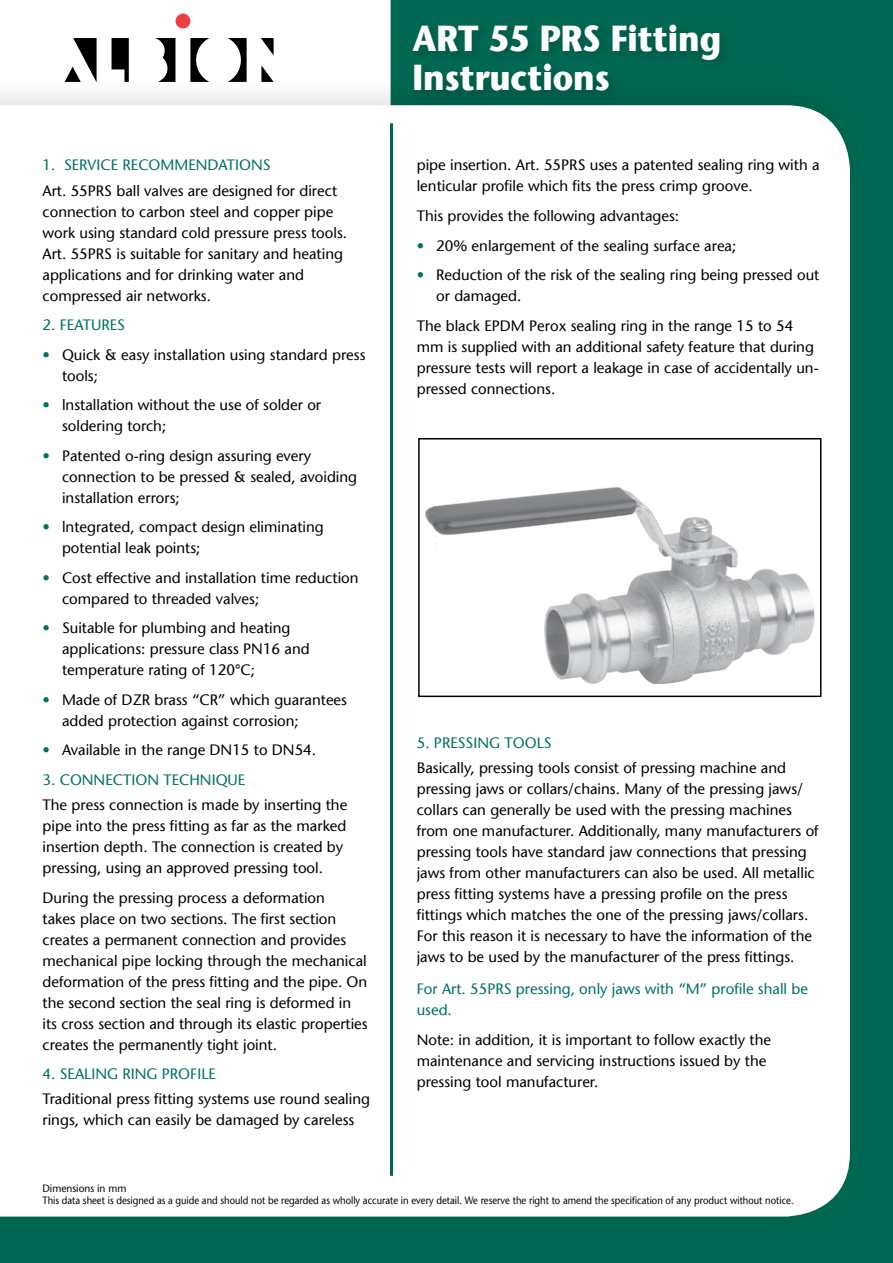
<style>
.page{position:relative;width:893px;height:1263px;background:#006852}
.page>*{position:absolute;margin:0;border:0;box-sizing:border-box;transform-origin:0 0}
.t1{font:700 36px/39px "Stone Sans LT";color:#fff;scale:.9 1}
.t2{font:15px/21px "Stone Sans LT";color:#000}
.t3{font:15px/21px "Stone Sans LT";color:#007161}
.t4{font:10.5px/12.6px "Stone Sans LT";color:#000;scale:.96 1}
.s1{color:#007161}
</style>
<div class="page">
<div style="left:0;top:0;width:391px;height:75px;background:#fff"></div>
<div style="left:0;top:75px;width:863px;height:1158px;background:#000;opacity:.1"></div>
<div style="left:0;top:105px;width:850px;height:1111px;background:#fff"></div>
<svg style="left:65px;top:38px;width:32px;height:44px"></svg>
<svg style="left:112px;top:38px;width:17px;height:44px"></svg>
<svg style="left:155px;top:38px;width:20px;height:44px"></svg>
<svg style="left:190px;top:38px;width:20px;height:44px"></svg>
<svg style="left:227px;top:38px;width:20px;height:44px"></svg>
<svg style="left:261px;top:65px;width:13px;height:17px"></svg>
<svg style="left:261px;top:38px;width:13px;height:18px"></svg>
<div style="left:176px;top:14px;width:14px;height:14px;background:#ef3e42;border-radius:50%"></div>
<hr style="left:390px;top:123px;width:3px;height:1053px;background:#006852">
<img style="left:425px;top:459px;width:390px;height:225px">
<div style="left:418px;top:438px;width:403px;height:259px;border:2px solid #000"></div>
<div style="left:409px;top:20px;width:323px;height:83px;background:#00634e"></div>
<p class="t3" style="left:43px;top:155px;width:230px">1. SERVICE RECOMMENDATIONS</p>
<p class="t2" style="left:43px;top:180px;width:306px">Art. 55PRS ball valves are designed for direct connection to carbon steel and copper pipe work using standard cold pressure press tools.<br>Art. 55PRS is suitable for sanitary and heating applications and for drinking water and compressed air networks.</p>
<p class="t3" style="left:43px;top:315px;width:84px">2. FEATURES</p>
<p class="t2" style="left:62px;top:344px;width:305px;text-indent:-19px"><span class="s1">•</span> Quick &amp; easy installation using standard press tools;</p>
<p class="t2" style="left:62px;top:395px;width:261px;text-indent:-19px"><span class="s1">•</span> lnstallation without the use of solder or soldering torch;</p>
<p class="t2" style="left:62px;top:445px;width:297px;text-indent:-19px"><span class="s1">•</span> Patented o-ring design assuring every connection to be pressed &amp; sealed, avoiding installation errors;</p>
<p class="t2" style="left:62px;top:517px;width:263px;text-indent:-19px"><span class="s1">•</span> lntegrated, compact design eliminating potential leak points;</p>
<p class="t2" style="left:62px;top:567px;width:298px;text-indent:-19px"><span class="s1">•</span> Cost effective and installation time reduction compared to threaded valves;</p>
<p class="t2" style="left:62px;top:618px;width:249px;text-indent:-19px"><span class="s1">•</span> Suitable for plumbing and heating applications: pressure class PN16 and temperature rating of 120°C;</p>
<p class="t2" style="left:62px;top:689px;width:287px;text-indent:-19px"><span class="s1">•</span> Made of DZR brass “CR” which guarantees added protection against corrosion;</p>
<p class="t2" style="left:43px;top:740px;width:275px"><span class="s1">•</span> Available in the range DN15 to DN54.</p>
<p class="t3" style="left:43px;top:769px;width:204px">3. CONNECTION TECHNIQUE</p>
<p class="t2" style="left:43px;top:794px;width:306px">The press connection is made by inserting the pipe into the press fitting as far as the marked insertion depth. The connection is created by pressing, using an approved pressing tool.</p>
<p class="t2" style="left:43px;top:887px;width:327px">During the pressing process a deformation<br>takes place on two sections. The first section creates a permanent connection and provides mechanical pipe locking through the mechanical deformation of the press fitting and the pipe. On the second section the seal ring is deformed in its cross section and through its elastic properties creates the permanently tight joint.</p>
<p class="t3" style="left:43px;top:1063px;width:175px">4. SEALING RING PROFILE</p>
<p class="t2" style="left:43px;top:1089px;width:329px">Traditional press fitting systems use round sealing rings, which can easily be damaged by careless</p>
<h1 class="t1" style="left:412px;top:19px;width:345px">ART 55 PRS Fitting<br>Instructions</h1>
<p class="t2" style="left:417px;top:155px;width:404px">pipe insertion. Art. 55PRS uses a patented sealing ring with a lenticular profile which fits the press crimp groove.</p>
<p class="t2" style="left:417px;top:205px;width:264px">This provides the following advantages:</p>
<p class="t2" style="left:417px;top:235px;width:321px"><span class="s1">•</span> 20% enlargement of the sealing surface area;</p>
<p class="t2" style="left:436px;top:264px;width:385px;text-indent:-20px"><span class="s1">•</span> Reduction of the risk of the sealing ring being pressed out or damaged.</p>
<p class="t2" style="left:417px;top:315px;width:403px">The black EPDM Perox sealing ring in the range 15 to 54 mm is supplied with an additional safety feature that during pressure tests will report a leakage in case of accidentally un&shy;pressed connections.</p>
<p class="t3" style="left:417px;top:732px;width:136px">5. PRESSING TOOLS</p>
<p class="t2" style="left:417px;top:757px;width:403px">Basically, pressing tools consist of pressing machine and pressing jaws or collars/chains. Many of the pressing jaws/ collars can generally be used with the pressing machines from one manufacturer. Additionally, many manufacturers of pressing tools have standard jaw connections that pressing jaws from other manufacturers can also be used. All metallic press fitting systems have a pressing profile on the press fittings which matches the one of the pressing jaws/collars.<br>For this reason it is necessary to have the information of the jaws to be used by the manufacturer of the press fittings.</p>
<p class="t3" style="left:417px;top:979px;width:393px">For Art. 55PRS pressing, only jaws with “M” profile shall be used.</p>
<p class="t2" style="left:417px;top:1029px;width:356px">Note: in addition, it is important to follow exactly the maintenance and servicing instructions issued by the pressing tool manufacturer.</p>
<p class="t4" style="left:43px;top:1182px;width:784px">Dimensions in mm<br>This data sheet is designed as a guide and should not be regarded as wholly accurate in every detail. We reserve the right to amend the specification of any product without notice.</p>
</div>
